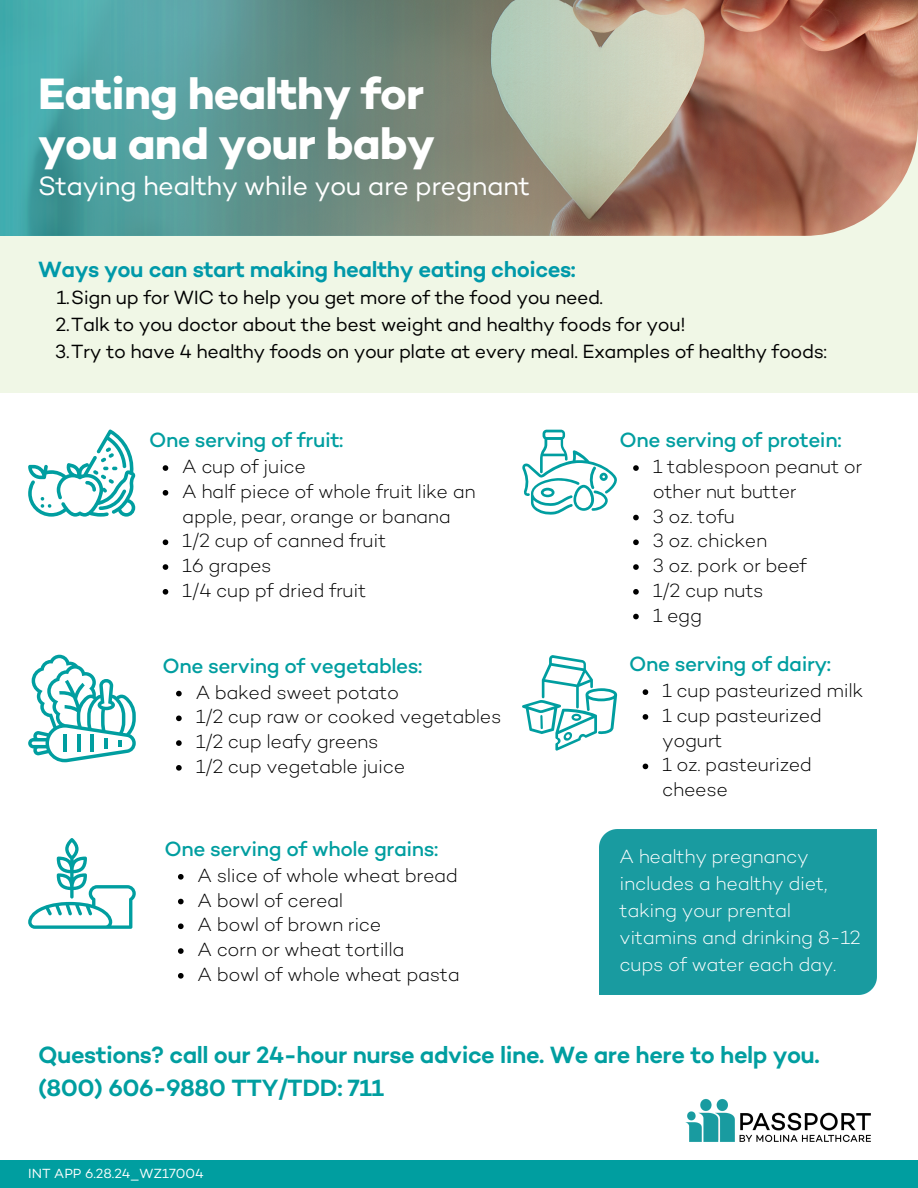
<style>
.page{position:relative;width:918px;height:1188px;background:#fff}
.page>*{position:absolute;margin:0;border:0;box-sizing:border-box;transform-origin:0 0}
.t1{font:700 44.7px/49.5px "Campton";letter-spacing:-.02em;color:#fff}
.t2{font:27px "Campton";letter-spacing:-.02em;color:#fff}
.t3{font:600 24px "Campton";letter-spacing:-.02em;color:#009ea0}
.t4{font:600 22.5px "Campton";letter-spacing:-.02em;color:#0099a9}
.t5{font:500 21px "Campton";letter-spacing:-.02em;color:#009ea0}
.t6{font:300 19.5px/24.8px "Campton";letter-spacing:-.02em;color:#000}
.t7{font:19.5px "Campton";letter-spacing:-.02em;color:#000}
.t8{font:300 19.5px/27px "Campton";letter-spacing:-.02em;color:#fff}
.t9{font:13.5px "Campton";color:#fff}
</style>
<div class="page">
<div style="left:0;top:0;width:918px;height:393px;background:#f0f7e6"></div>
<img style="left:757px;top:0;width:161px;height:236px">
<div style="left:0;top:1160px;width:918px;height:28px;background:#009ea0"></div>
<img style="left:0;top:0;width:757px;height:236px">
<svg style="left:28px;top:838px;width:108px;height:91px"></svg>
<svg style="left:28px;top:655px;width:108px;height:107px"></svg>
<svg style="left:28px;top:429px;width:108px;height:88px"></svg>
<svg style="left:522px;top:430px;width:95px;height:85px"></svg>
<svg style="left:522px;top:655px;width:95px;height:96px"></svg>
<div style="left:600px;top:829px;width:276px;height:166px;background:#199ba0"></div>
<svg style="left:163px;top:465px;width:5px;height:6px"></svg>
<svg style="left:163px;top:490px;width:5px;height:6px"></svg>
<svg style="left:163px;top:539px;width:5px;height:6px"></svg>
<svg style="left:163px;top:564px;width:5px;height:6px"></svg>
<svg style="left:163px;top:589px;width:5px;height:6px"></svg>
<svg style="left:176px;top:691px;width:6px;height:5px"></svg>
<svg style="left:176px;top:716px;width:6px;height:5px"></svg>
<svg style="left:176px;top:740px;width:6px;height:6px"></svg>
<svg style="left:176px;top:765px;width:6px;height:6px"></svg>
<svg style="left:178px;top:874px;width:6px;height:6px"></svg>
<svg style="left:178px;top:899px;width:6px;height:5px"></svg>
<svg style="left:178px;top:923px;width:6px;height:6px"></svg>
<svg style="left:178px;top:948px;width:6px;height:6px"></svg>
<svg style="left:178px;top:973px;width:6px;height:6px"></svg>
<svg style="left:633px;top:465px;width:6px;height:6px"></svg>
<svg style="left:633px;top:515px;width:6px;height:5px"></svg>
<svg style="left:633px;top:539px;width:6px;height:6px"></svg>
<svg style="left:633px;top:564px;width:6px;height:6px"></svg>
<svg style="left:633px;top:589px;width:6px;height:6px"></svg>
<svg style="left:633px;top:614px;width:6px;height:5px"></svg>
<svg style="left:643px;top:689px;width:5px;height:6px"></svg>
<svg style="left:643px;top:714px;width:5px;height:6px"></svg>
<svg style="left:643px;top:764px;width:5px;height:5px"></svg>
<img style="left:685px;top:1099px;width:186px;height:43px">
<h1 class="t1" style="left:38px;top:69px;width:398px">Eating healthy for you and your baby</h1>
<p class="t2" style="left:38px;top:168px;width:494px">Staying healthy while you are pregnant</p>
<h2 class="t4" style="left:38px;top:255px;width:539px">Ways you can start making healthy eating choices:</h2>
<p class="t7" style="left:57px;top:285px;width:548px">1.Sign up for WIC to help you get more of the food you need.</p>
<p class="t7" style="left:56px;top:312px;width:631px">2.Talk to you doctor about the best weight and healthy foods for you!</p>
<p class="t7" style="left:55px;top:339px;width:773px">3.Try to have 4 healthy foods on your plate at every meal. Examples of healthy foods:</p>
<h3 class="t5" style="left:149px;top:427px;width:196px">One serving of fruit:</h3>
<p class="t6" style="left:182px;top:454px;width:125px">A cup of juice</p>
<p class="t6" style="left:182px;top:479px;width:295px">A half piece of whole fruit like an apple, pear, orange or banana</p>
<p class="t6" style="left:182px;top:528px;width:206px">1/2 cup of canned fruit</p>
<p class="t6" style="left:182px;top:553px;width:91px">16 grapes</p>
<p class="t6" style="left:182px;top:578px;width:186px">1/4 cup pf dried fruit</p>
<h3 class="t5" style="left:163px;top:652px;width:261px">One serving of vegetables:</h3>
<p class="t6" style="left:196px;top:680px;width:205px">A baked sweet potato</p>
<p class="t6" style="left:196px;top:704px;width:307px">1/2 cup raw or cooked vegetables</p>
<p class="t6" style="left:196px;top:729px;width:184px">1/2 cup leafy greens</p>
<p class="t6" style="left:196px;top:754px;width:211px">1/2 cup vegetable juice</p>
<h3 class="t5" style="left:164px;top:835px;width:275px">One serving of whole grains:</h3>
<p class="t6" style="left:198px;top:863px;width:262px">A slice of whole wheat bread</p>
<p class="t6" style="left:198px;top:888px;width:147px">A bowl of cereal</p>
<p class="t6" style="left:198px;top:912px;width:185px">A bowl of brown rice</p>
<p class="t6" style="left:198px;top:937px;width:209px">A corn or wheat tortilla</p>
<p class="t6" style="left:198px;top:962px;width:264px">A bowl of whole wheat pasta</p>
<h3 class="t5" style="left:620px;top:427px;width:223px">One serving of protein:</h3>
<p class="t6" style="left:653px;top:454px;width:211px">1 tablespoon peanut or other nut butter</p>
<p class="t6" style="left:653px;top:504px;width:84px">3 oz. tofu</p>
<p class="t6" style="left:653px;top:528px;width:116px">3 oz. chicken</p>
<p class="t6" style="left:653px;top:553px;width:156px">3 oz. pork or beef</p>
<p class="t6" style="left:653px;top:578px;width:112px">1/2 cup nuts</p>
<p class="t6" style="left:653px;top:603px;width:51px">1 egg</p>
<h3 class="t5" style="left:629px;top:651px;width:204px">One serving of dairy:</h3>
<p class="t6" style="left:662px;top:678px;width:202px">1 cup pasteurized milk</p>
<p class="t6" style="left:662px;top:703px;width:161px">1 cup pasteurized yogurt</p>
<p class="t6" style="left:662px;top:752px;width:151px">1 oz. pasteurized cheese</p>
<p class="t8" style="left:620px;top:842px;width:243px">A healthy pregnancy includes a healthy diet, taking your prental vitamins and drinking 8-12 cups of water each day.</p>
<p class="t3" style="left:38px;top:1040px;width:783px">Questions? call our 24-hour nurse advice line. We are here to help you.</p>
<p class="t3" style="left:38px;top:1073px;width:347px">(800) 606-9880 TTY/TDD: 711</p>
<p class="t9" style="left:28px;top:1165px;width:177px">INT APP 6.28.24_WZ17004</p>
</div>
